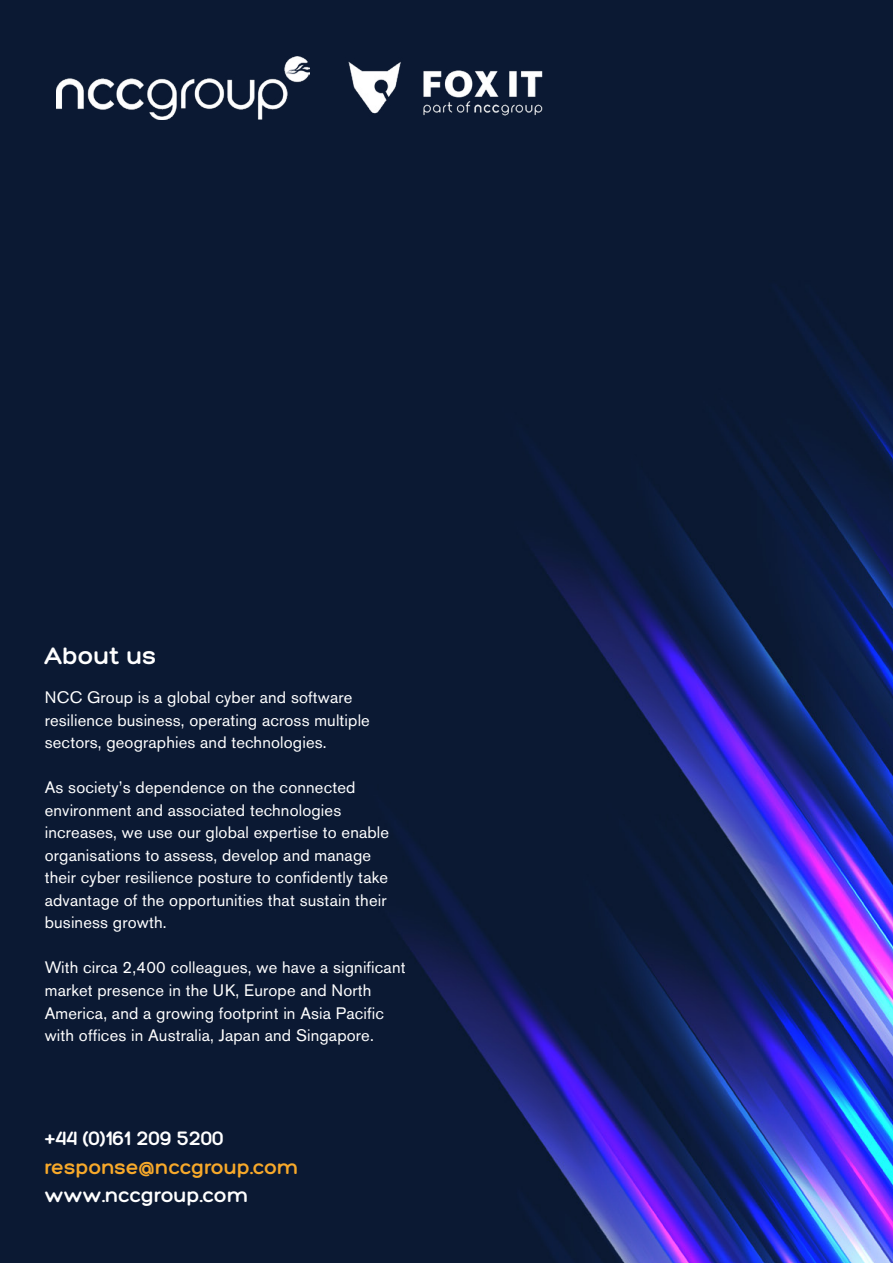
<style>
.page{position:relative;width:893px;height:1263px;background:#fff}
.page>*{position:absolute;margin:0;border:0;box-sizing:border-box;transform-origin:0 0}
.t1{font:700 25.5px "Hero";color:#fff}
.t2{font:700 21px "Hero";color:#fff}
.t3{font:700 21px "Hero";color:#f8a92a}
.t4{font:16.5px/22.5px "Akzidenz Grotesk BE";letter-spacing:.01em;color:#fff}
</style>
<div class="page">
<img style="left:0;top:0;width:893px;height:1263px">
<img style="left:56px;top:56px;width:254px;height:64px">
<img style="left:327px;top:46px;width:239px;height:92px">
<h1 class="t1" style="left:45px;top:643px;width:113px">About us</h1>
<p class="t4" style="left:45px;top:686px;width:327px">NCC Group is a global cyber and software resilience business, operating across multiple sectors, geographies and technologies.</p>
<p class="t4" style="left:45px;top:776px;width:346px">As society’s dependence on the connected environment and associated technologies increases, we use our global expertise to enable organisations to assess, develop and manage their cyber resilience posture to confidently take advantage of the opportunities that sustain their business growth.</p>
<p class="t4" style="left:45px;top:956px;width:362px">With circa 2,400 colleagues, we have a significant market presence in the UK, Europe and North America, and a growing footprint in Asia Pacific with offices in Australia, Japan and Singapore.</p>
<p class="t2" style="left:45px;top:1127px;width:180px">+44 (0)161 209 5200</p>
<p class="t3" style="left:45px;top:1156px;width:256px">response@nccgroup.com</p>
<p class="t2" style="left:45px;top:1184px;width:206px">www.nccgroup.com</p>
</div>
